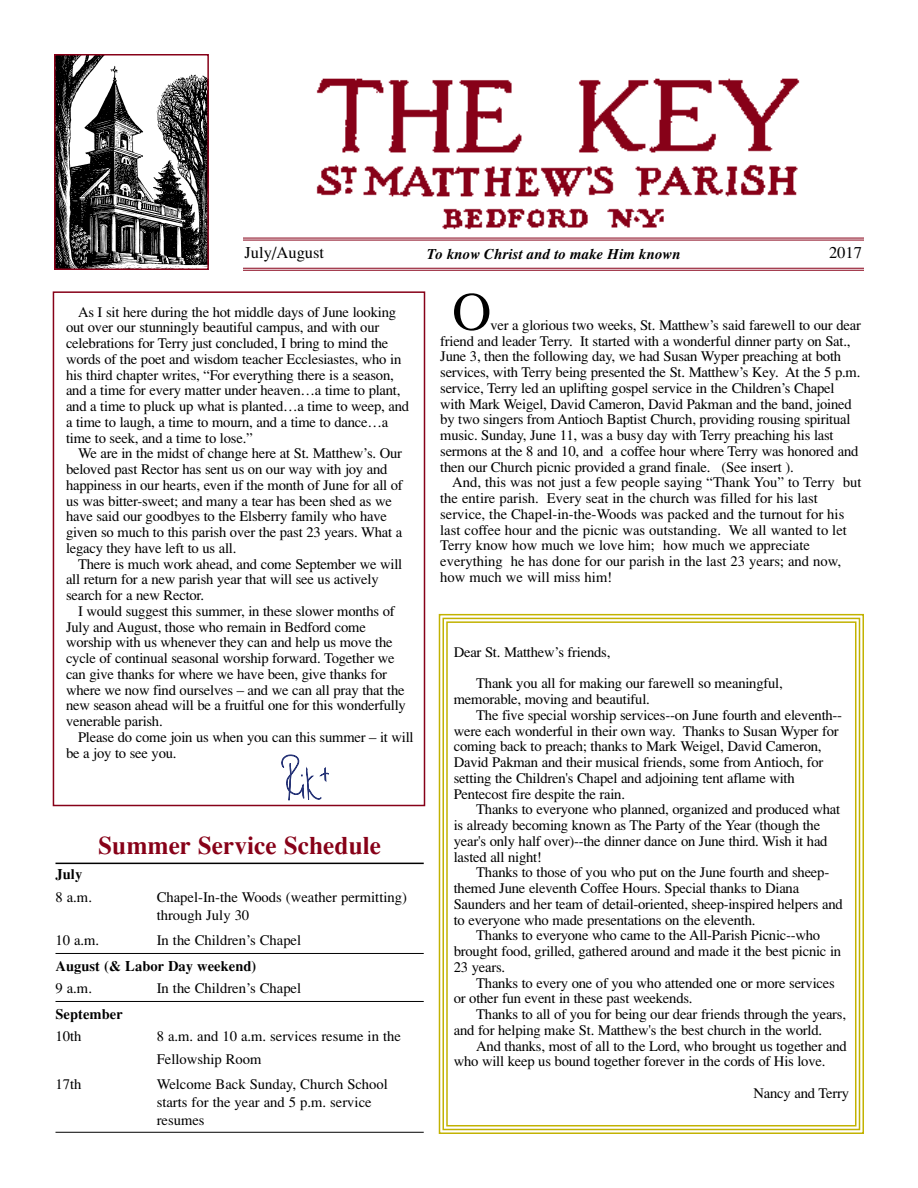
<style>
.page{position:relative;width:918px;height:1188px;background:#fff}
.page>*{position:absolute;margin:0;border:0;box-sizing:border-box;transform-origin:0 0}
.t1{font:54px "Times";color:#000}
.t2{font:700 25.5px "Times";color:#870118}
.t3{font:16.5px "Times";color:#000}
.t4{font:italic 700 15px "Times";color:#000}
.t5{font:14.7px/15.8px "Times";letter-spacing:-.015em;color:#000}
.t6{font:700 14.7px "Times";color:#000}
</style>
<div class="page">
<div style="left:53px;top:291px;width:372px;height:515px;border:2px solid #870118"></div>
<img style="left:316px;top:78px;width:484px;height:152px">
<hr style="left:243px;top:238px;width:621px;height:1px;background:#870118">
<hr style="left:243px;top:240px;width:621px;height:1px;background:#870118">
<hr style="left:243px;top:268px;width:621px;height:1px;background:#870118">
<hr style="left:243px;top:270px;width:621px;height:1px;background:#870118">
<img style="left:57px;top:57px;width:149px;height:210px">
<div style="left:54px;top:54px;width:155px;height:216px;border:2px solid #870118"></div>
<svg style="left:281px;top:755px;width:48px;height:46px"></svg>
<hr style="left:56px;top:863px;width:368px;height:1px;background:#000">
<hr style="left:56px;top:953px;width:368px;height:1px;background:#000">
<hr style="left:56px;top:1001px;width:368px;height:1px;background:#000">
<hr style="left:56px;top:1132px;width:368px;height:1px;background:#000">
<svg style="left:438px;top:613px;width:426px;height:521px"></svg>
<p class="t3" style="left:244px;top:246px;width:81px">July/August</p>
<p class="t3" style="left:829px;top:246px;width:34px">2017</p>
<p class="t4" style="left:427px;top:248px;width:255px">To know Christ and to make Him known</p>
<p class="t5" style="left:66px;top:305px;width:345px;text-indent:12px">As I sit here during the hot middle days of June looking out over our stunningly beautiful campus, and with our celebrations for Terry just concluded, I bring to mind the words of the poet and wisdom teacher Ecclesiastes, who in his third chapter writes, “For everything there is a season, and a time for every matter under heaven…a time to plant, and a time to pluck up what is planted…a time to weep, and a time to laugh, a time to mourn, and a time to dance…a time to seek, and a time to lose.”</p>
<p class="t5" style="left:66px;top:447px;width:338px;text-indent:12px">We are in the midst of change here at St. Matthew’s. Our beloved past Rector has sent us on our way with joy and happiness in our hearts, even if the month of June for all of us was bitter-sweet; and many a tear has been shed as we have said our goodbyes to the Elsberry family who have given so much to this parish over the past 23 years. What a legacy they have left to us all.</p>
<p class="t5" style="left:66px;top:557px;width:338px;text-indent:12px">There is much work ahead, and come September we will all return for a new parish year that will see us actively search for a new Rector.</p>
<p class="t5" style="left:66px;top:605px;width:341px;text-indent:12px">I would suggest this summer, in these slower months of July and August, those who remain in Bedford come worship with us whenever they can and help us move the cycle of continual seasonal worship forward. Together we can give thanks for where we have been, give thanks for where we now find ourselves – and we can all pray that the new season ahead will be a fruitful one for this wonderfully venerable parish.</p>
<p class="t5" style="left:66px;top:731px;width:349px;text-indent:12px">Please do come join us when you can this summer – it will be a joy to see you.</p>
<h2 class="t2" style="left:98px;top:836px;width:285px">Summer Service Schedule</h2>
<p class="t6" style="left:56px;top:869px;width:28px">July</p>
<p class="t5" style="left:56px;top:890px;width:38px">8 a.m.</p>
<p class="t5" style="left:157px;top:889px;width:252px;line-height:18px">Chapel-In-the Woods (weather permitting) through July 30</p>
<p class="t5" style="left:56px;top:934px;width:45px">10 a.m.</p>
<p class="t5" style="left:157px;top:934px;width:146px">In the Children’s Chapel</p>
<p class="t6" style="left:56px;top:961px;width:203px">August (&amp; Labor Day weekend)</p>
<p class="t5" style="left:56px;top:982px;width:38px">9 a.m.</p>
<p class="t5" style="left:157px;top:982px;width:146px">In the Children’s Chapel</p>
<p class="t6" style="left:56px;top:1009px;width:69px">September</p>
<p class="t5" style="left:56px;top:1030px;width:27px">10th</p>
<p class="t5" style="left:157px;top:1027px;width:246px;line-height:22.5px">8 a.m. and 10 a.m. services resume in the<br>Fellowship Room</p>
<p class="t5" style="left:56px;top:1078px;width:27px">17th</p>
<p class="t5" style="left:157px;top:1077px;width:233px;line-height:18px">Welcome Back Sunday, Church School starts for the year and 5 p.m. service resumes</p>
<h1 class="t1" style="left:452px;top:292px;width:40px">O</h1>
<p class="t5" style="left:440px;top:318px;width:422px;text-indent:50px">ver a glorious two weeks, St. Matthew’s said farewell to our dear friend and leader Terry. It started with a wonderful dinner party on Sat., June 3, then the following day, we had Susan Wyper preaching at both services, with Terry being presented the St. Matthew’s Key. At the 5 p.m. service, Terry led an uplifting gospel service in the Children’s Chapel with Mark Weigel, David Cameron, David Pakman and the band, joined by two singers from Antioch Baptist Church, providing rousing spiritual music. Sunday, June 11, was a busy day with Terry preaching his last sermons at the 8 and 10, and a coffee hour where Terry was honored and then our Church picnic provided a grand finale. (See insert ).</p>
<p class="t5" style="left:440px;top:476px;width:423px;text-indent:12px">And, this was not just a few people saying “Thank You” to Terry but the entire parish. Every seat in the church was filled for his last service, the Chapel-in-the-Woods was packed and the turnout for his last coffee hour and the picnic was outstanding. We all wanted to let Terry know how much we love him; how much we appreciate everything he has done for our parish in the last 23 years; and now, how much we will miss him!</p>
<p class="t5" style="left:476px;top:638px;width:308px;line-height:31.5px;text-indent:-23px">Dear St. Matthew’s friends,<br>Thank you all for making our farewell so meaningful,</p>
<p class="t5" style="left:454px;top:693px;width:198px">memorable, moving and beautiful.</p>
<p class="t5" style="left:476px;top:708px;width:367px">The five special worship services--on June fourth and eleventh--</p>
<p class="t5" style="left:454px;top:724px;width:386px">were each wonderful in their own way. Thanks to Susan Wyper for</p>
<p class="t5" style="left:454px;top:740px;width:369px">coming back to preach; thanks to Mark Weigel, David Cameron,</p>
<p class="t5" style="left:454px;top:756px;width:371px">David Pakman and their musical friends, some from Antioch, for</p>
<p class="t5" style="left:454px;top:771px;width:343px">setting the Children's Chapel and adjoining tent aflame with</p>
<p class="t5" style="left:454px;top:787px;width:173px">Pentecost fire despite the rain.</p>
<p class="t5" style="left:476px;top:803px;width:365px">Thanks to everyone who planned, organized and produced what</p>
<p class="t5" style="left:454px;top:819px;width:368px">is already becoming known as The Party of the Year (though the</p>
<p class="t5" style="left:454px;top:834px;width:375px">year's only half over)--the dinner dance on June third. Wish it had</p>
<p class="t5" style="left:454px;top:850px;width:90px">lasted all night!</p>
<p class="t5" style="left:476px;top:866px;width:354px">Thanks to those of you who put on the June fourth and sheep-</p>
<p class="t5" style="left:454px;top:882px;width:347px">themed June eleventh Coffee Hours. Special thanks to Diana</p>
<p class="t5" style="left:454px;top:897px;width:391px">Saunders and her team of detail-oriented, sheep-inspired helpers and</p>
<p class="t5" style="left:454px;top:913px;width:303px">to everyone who made presentations on the eleventh.</p>
<p class="t5" style="left:476px;top:929px;width:345px">Thanks to everyone who came to the All-Parish Picnic--who</p>
<p class="t5" style="left:454px;top:945px;width:389px">brought food, grilled, gathered around and made it the best picnic in</p>
<p class="t5" style="left:454px;top:960px;width:53px">23 years.</p>
<p class="t5" style="left:476px;top:976px;width:360px">Thanks to every one of you who attended one or more services</p>
<p class="t5" style="left:454px;top:992px;width:240px">or other fun event in these past weekends.</p>
<p class="t5" style="left:476px;top:1008px;width:371px">Thanks to all of you for being our dear friends through the years,</p>
<p class="t5" style="left:454px;top:1023px;width:370px">and for helping make St. Matthew's the best church in the world.</p>
<p class="t5" style="left:476px;top:1039px;width:372px">And thanks, most of all to the Lord, who brought us together and</p>
<p class="t5" style="left:454px;top:1055px;width:373px">who will keep us bound together forever in the cords of His love.</p>
<p class="t5" style="left:754px;top:1086px;width:97px">Nancy and Terry</p>
</div>
